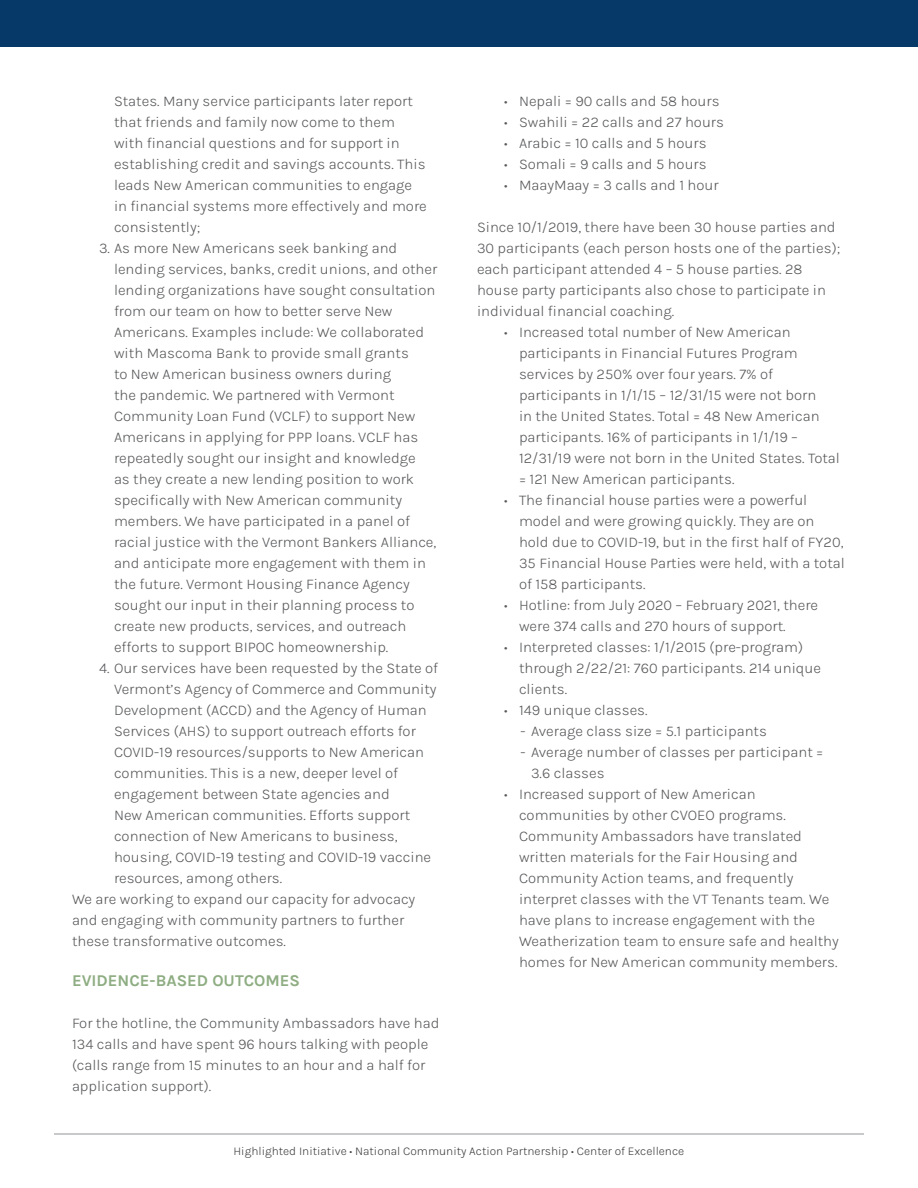
<style>
.page{position:relative;width:918px;height:1188px;background:#fff}
.page>*{position:absolute;margin:0;border:0;box-sizing:border-box;transform-origin:0 0}
.Body_Subhead{font:700 16.5px "Karla";color:#8ead82}
.Body{font:300 15px/21px "Karla";color:#57585a}
.t1{font:300 12px "Karla";color:#3e3e3f}
</style>
<div class="page">
<div style="left:0;top:0;width:918px;height:47px;background:#063868"></div>
<hr style="left:54px;top:1134px;width:810px;height:1px;background:#939598">
<p class="Body" style="left:114px;top:90px;width:314px">States. Many service participants later report that friends and family now come to them with financial questions and for support in establishing credit and savings accounts. This leads New American communities to engage in financial systems more effectively and more consistently;</p>
<p class="Body" style="left:114px;top:237px;width:325px;text-indent:-15px">3. As more New Americans seek banking and lending services, banks, credit unions, and other lending organizations have sought consultation from our team on how to better serve New Americans. Examples include: We collaborated with Mascoma Bank to provide small grants<br>to New American business owners during<br>the pandemic. We partnered with Vermont Community Loan Fund (VCLF) to support New Americans in applying for PPP loans. VCLF has repeatedly sought our insight and knowledge<br>as they create a new lending position to work specifically with New American community members. We have participated in a panel of racial justice with the Vermont Bankers Alliance, and anticipate more engagement with them in the future. Vermont Housing Finance Agency sought our input in their planning process to create new products, services, and outreach efforts to support BIPOC homeownership.</p>
<p class="Body" style="left:114px;top:657px;width:326px;text-indent:-15px">4. Our services have been requested by the State of Vermont’s Agency of Commerce and Community Development (ACCD) and the Agency of Human Services (AHS) to support outreach efforts for COVID-19 resources/supports to New American communities. This is a new, deeper level of engagement between State agencies and<br>New American communities. Efforts support connection of New Americans to business, housing, COVID-19 testing and COVID-19 vaccine resources, among others.</p>
<p class="Body" style="left:72px;top:888px;width:345px">We are working to expand our capacity for advocacy and engaging with community partners to further these transformative outcomes.</p>
<p class="Body_Subhead" style="left:72px;top:970px;width:230px">EVIDENCE-BASED OUTCOMES</p>
<p class="Body" style="left:72px;top:1012px;width:369px">For the hotline, the Community Ambassadors have had 134 calls and have spent 96 hours talking with people (calls range from 15 minutes to an hour and a half for application support).</p>
<p class="Body" style="left:504px;top:90px;width:217px">• Nepali = 90 calls and 58 hours</p>
<p class="Body" style="left:504px;top:111px;width:222px">• Swahili = 22 calls and 27 hours</p>
<p class="Body" style="left:504px;top:132px;width:204px">• Arabic = 10 calls and 5 hours</p>
<p class="Body" style="left:504px;top:153px;width:204px">• Somali = 9 calls and 5 hours</p>
<p class="Body" style="left:504px;top:174px;width:216px">• MaayMaay = 3 calls and 1 hour</p>
<p class="Body" style="left:477px;top:216px;width:365px">Since 10/1/2019, there have been 30 house parties and 30 participants (each person hosts one of the parties); each participant attended 4 – 5 house parties. 28 house party participants also chose to participate in individual financial coaching.</p>
<p class="Body" style="left:519px;top:321px;width:323px;text-indent:-15px">• Increased total number of New American participants in Financial Futures Program services by 250% over four years. 7% of participants in 1/1/15 – 12/31/15 were not born<br>in the United States. Total = 48 New American participants. 16% of participants in 1/1/19 – 12/31/19 were not born in the United States. Total = 121 New American participants.</p>
<p class="Body" style="left:519px;top:489px;width:327px;text-indent:-15px">• The financial house parties were a powerful model and were growing quickly. They are on hold due to COVID-19, but in the first half of FY20, 35 Financial House Parties were held, with a total of 158 participants.</p>
<p class="Body" style="left:519px;top:594px;width:301px;text-indent:-15px">• Hotline: from July 2020 – February 2021, there were 374 calls and 270 hours of support.</p>
<p class="Body" style="left:519px;top:636px;width:304px;text-indent:-15px">• Interpreted classes: 1/1/2015 (pre-program) through 2/22/21: 760 participants. 214 unique clients.</p>
<p class="Body" style="left:504px;top:699px;width:145px">• 149 unique classes.</p>
<p class="Body" style="left:520px;top:720px;width:248px">- Average class size = 5.1 participants</p>
<p class="Body" style="left:531px;top:741px;width:294px;text-indent:-10px">- Average number of classes per participant =<br>3.6 classes</p>
<p class="Body" style="left:519px;top:783px;width:321px;text-indent:-15px">• Increased support of New American communities by other CVOEO programs.<br>Community Ambassadors have translated written materials for the Fair Housing and Community Action teams, and frequently interpret classes with the VT Tenants team. We have plans to increase engagement with the Weatherization team to ensure safe and healthy homes for New American community members.</p>
<p class="t1" style="left:234px;top:1143px;width:452px">Highlighted Initiative • National Community Action Partnership • Center of Excellence</p>
</div>
